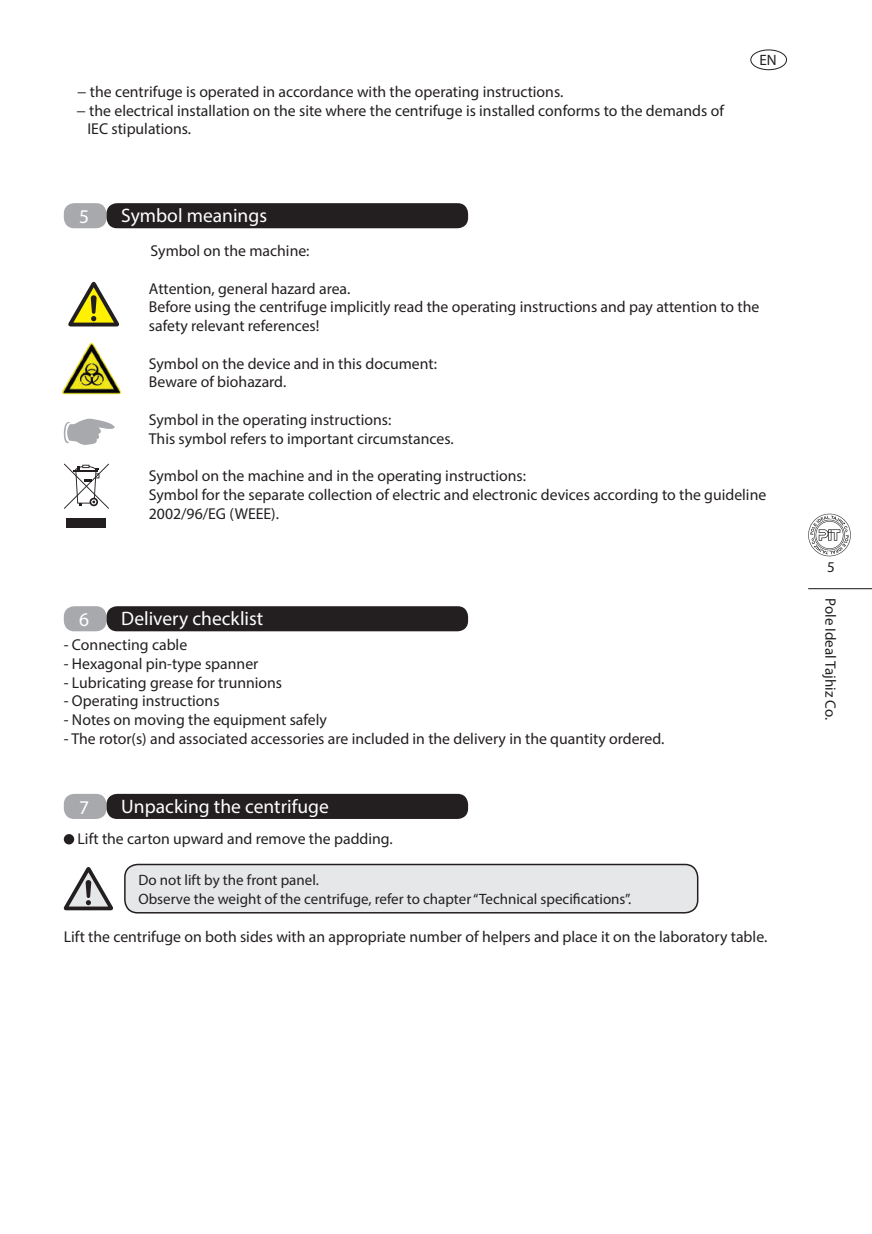
<style>
.page{position:relative;width:872px;height:1234px;background:#fff}
.page>*{position:absolute;margin:0;border:0;box-sizing:border-box;transform-origin:0 0}
.t1{font:19.5px "Myriad Pro";color:#fff}
.t2{font:15.75px/18.8px "Myriad Pro";color:#231f20}
.t3{font:15px/18.8px "Myriad Pro";color:#231f20}
</style>
<div class="page">
<div style="left:750px;top:50px;width:37px;height:20px;border:1px solid #231f20;border-radius:50%"></div>
<hr style="left:808px;top:588px;width:64px;height:1px;background:#231f20">
<svg style="left:808px;top:513px;width:43px;height:43px"></svg>
<div style="left:64px;top:203px;width:43px;height:25px;background:#a8a9ad;border-radius:10px"></div>
<div style="left:107px;top:203px;width:361px;height:25px;background:#231f20;border-radius:10px"></div>
<div style="left:64px;top:606px;width:43px;height:25px;background:#a8a9ad;border-radius:10px"></div>
<div style="left:107px;top:606px;width:361px;height:25px;background:#231f20;border-radius:10px"></div>
<div style="left:64px;top:793px;width:43px;height:25px;background:#a8a9ad;border-radius:10px"></div>
<div style="left:107px;top:793px;width:361px;height:25px;background:#231f20;border-radius:10px"></div>
<div style="left:64px;top:833px;width:10px;height:11px;background:#231f20;border-radius:50%"></div>
<svg style="left:63px;top:867px;width:50px;height:43px"></svg>
<div style="left:125px;top:864px;width:572px;height:48px;background:#e6e7e9;border-radius:13px"></div>
<div style="left:124px;top:863px;width:574px;height:50px;border:2px solid #231f20;border-radius:13px"></div>
<svg style="left:64px;top:463px;width:45px;height:46px"></svg>
<div style="left:67px;top:518px;width:39px;height:9px;background:#231f20"></div>
<svg style="left:64px;top:418px;width:51px;height:27px"></svg>
<svg style="left:68px;top:281px;width:51px;height:45px"></svg>
<img style="left:62px;top:342px;width:60px;height:53px">
<p class="t2" style="left:77px;top:82px;width:487px">− the centrifuge is operated in accordance with the operating instructions.</p>
<p class="t2" style="left:77px;top:101px;width:649px">− the electrical installation on the site where the centrifuge is installed conforms to the demands of</p>
<p class="t2" style="left:87px;top:119px;width:105px">IEC stipulations.</p>
<p class="t3" style="left:759px;top:50px;width:19px">EN</p>
<p class="t1" style="left:79px;top:204px;width:12px">5</p>
<p class="t1" style="left:121px;top:204px;width:147px">Symbol meanings</p>
<p class="t2" style="left:151px;top:241px;width:160px">Symbol on the machine:</p>
<p class="t2" style="left:149px;top:278px;width:612px">Attention, general hazard area.<br>Before using the centrifuge implicitly read the operating instructions and pay attention to the safety relevant references!</p>
<p class="t2" style="left:149px;top:353px;width:289px">Symbol on the device and in this document:<br>Beware of biohazard.</p>
<p class="t2" style="left:149px;top:410px;width:306px">Symbol in the operating instructions:<br>This symbol refers to important circumstances.</p>
<p class="t2" style="left:149px;top:466px;width:619px">Symbol on the machine and in the operating instructions:<br>Symbol for the separate collection of electric and electronic devices according to the guideline<br>2002/96/EG (WEEE).</p>
<p class="t1" style="left:79px;top:607px;width:12px">6</p>
<p class="t1" style="left:121px;top:606px;width:144px">Delivery checklist</p>
<p class="t2" style="left:64px;top:635px;width:125px">- Connecting cable</p>
<p class="t2" style="left:64px;top:653px;width:196px">- Hexagonal pin-type spanner</p>
<p class="t2" style="left:64px;top:672px;width:220px">- Lubricating grease for trunnions</p>
<p class="t2" style="left:64px;top:691px;width:157px">- Operating instructions</p>
<p class="t2" style="left:64px;top:710px;width:265px">- Notes on moving the equipment safely</p>
<p class="t2" style="left:64px;top:728px;width:602px">- The rotor(s) and associated accessories are included in the delivery in the quantity ordered.</p>
<p class="t1" style="left:79px;top:795px;width:12px">7</p>
<p class="t1" style="left:121px;top:794px;width:209px">Unpacking the centrifuge</p>
<p class="t2" style="left:78px;top:829px;width:317px">Lift the carton upward and remove the padding.</p>
<p class="t3" style="left:138px;top:870px;width:494px">Do not lift by the front panel.<br>Observe the weight of the centrifuge, refer to chapter “Technical specifications”.</p>
<p class="t2" style="left:64px;top:926px;width:705px">Lift the centrifuge on both sides with an appropriate number of helpers and place it on the laboratory table.</p>
<p class="t3" style="left:827px;top:557px;width:9px">5</p>
<p class="t3" style="left:840px;top:598px;width:123px;rotate:90deg">Pole Ideal Tajhiz Co.</p>
</div>
